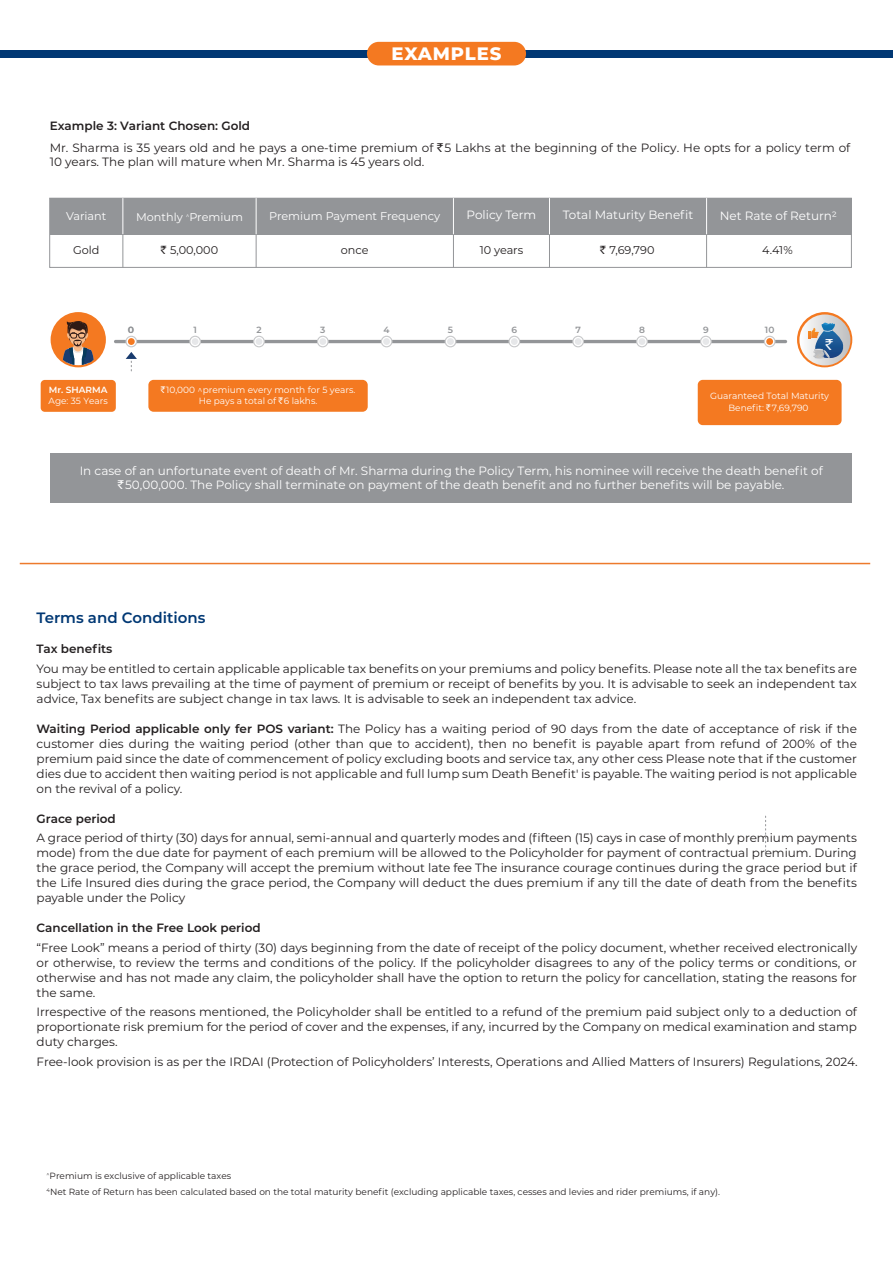
<style>
.page{position:relative;width:893px;height:1263px;background:#fff}
.page>*{position:absolute;margin:0;border:0;box-sizing:border-box;transform-origin:0 0}
.t1{font:800 18px "Montserrat";letter-spacing:.05em;color:#fff}
.t2{font:600 15px "Montserrat";color:#013874}
.t3{font:15px "Rupee Foradian";color:#fff}
.t4{font:12px/15px "Montserrat";color:#231f20;text-align:justify}
.t5{font:12px/14.4px "Montserrat";color:#fff;text-align:center}
.t6{font:600 12px "Montserrat";color:#231f20}
.t7{font:11.25px "Montserrat";color:#fff}
.t8{font:11.25px "Montserrat";color:#231f20}
.t9{font:9px/15.3px "Montserrat";color:#231f20}
.t10{font:9px/11.9px "Montserrat";color:#fff;text-align:center}
.t11{font:600 9px "Montserrat";color:#939598}
.t12{font:600 9px "Montserrat";color:#fff}
.s1{font-weight:600}
.s2{font-family:"Rupee Foradian"}
</style>
<div class="page">
<hr style="left:20px;top:563px;width:850px;height:1px;background:#ed7a2c">
<div style="left:0;top:50px;width:893px;height:7px;background:#013874"></div>
<div style="left:367px;top:42px;width:159px;height:23px;background:#f47921;border-radius:12px"></div>
<svg style="left:765px;top:816px;width:1px;height:38px"></svg>
<div style="left:51px;top:453px;width:801px;height:50px;background:#939598"></div>
<div style="left:49px;top:198px;width:803px;height:70px;border:1px solid #939598"></div>
<div style="left:50px;top:198px;width:801px;height:36px;background:#939598"></div>
<hr style="left:122px;top:198px;width:1px;height:36px;background:#fff">
<hr style="left:122px;top:234px;width:1px;height:33px;background:#939598">
<hr style="left:256px;top:234px;width:1px;height:33px;background:#939598">
<hr style="left:453px;top:234px;width:1px;height:33px;background:#939598">
<hr style="left:549px;top:234px;width:1px;height:33px;background:#939598">
<hr style="left:706px;top:234px;width:1px;height:33px;background:#939598">
<hr style="left:256px;top:198px;width:1px;height:36px;background:#fff">
<hr style="left:453px;top:198px;width:1px;height:36px;background:#fff">
<hr style="left:549px;top:198px;width:1px;height:36px;background:#fff">
<hr style="left:706px;top:198px;width:1px;height:36px;background:#fff">
<div style="left:41px;top:380px;width:75px;height:32px;background:#f47921;border-radius:4px"></div>
<div style="left:698px;top:380px;width:144px;height:45px;background:#f47921;border-radius:5px"></div>
<div style="left:148px;top:380px;width:220px;height:32px;background:#f47921;border-radius:5px"></div>
<svg style="left:797px;top:312px;width:55px;height:55px"></svg>
<svg style="left:799px;top:314px;width:51px;height:51px"></svg>
<svg style="left:808px;top:323px;width:38px;height:36px"></svg>
<div style="left:51px;top:312px;width:55px;height:55px;background:#f47921;border-radius:50%"></div>
<svg style="left:61px;top:321px;width:35px;height:44px"></svg>
<hr style="left:114px;top:340px;width:673px;height:3px;background:#939598;border-radius:2px">
<svg style="left:126px;top:336px;width:11px;height:11px"></svg>
<div style="left:125px;top:336px;width:12px;height:11px;border:1px solid #c7c8ca;border-radius:50%"></div>
<div style="left:128px;top:338px;width:7px;height:7px;background:#f47921;border-radius:50%"></div>
<div style="left:189px;top:336px;width:12px;height:11px;border:1px solid #c7c8ca;border-radius:50%"></div>
<div style="left:192px;top:338px;width:7px;height:7px;background:#e6e7e9;border-radius:50%"></div>
<svg style="left:254px;top:336px;width:10px;height:11px"></svg>
<div style="left:253px;top:336px;width:12px;height:11px;border:1px solid #c7c8ca;border-radius:50%"></div>
<div style="left:256px;top:338px;width:6px;height:7px;background:#e6e7e9;border-radius:50%"></div>
<div style="left:317px;top:336px;width:12px;height:11px;border:1px solid #c7c8ca;border-radius:50%"></div>
<div style="left:319px;top:338px;width:7px;height:7px;background:#e6e7e9;border-radius:50%"></div>
<div style="left:381px;top:336px;width:11px;height:11px;background:#f8f9f9;border-radius:50%"></div>
<div style="left:381px;top:336px;width:11px;height:11px;border:1px solid #c7c8ca;border-radius:50%"></div>
<div style="left:383px;top:338px;width:7px;height:7px;background:#e6e7e9;border-radius:50%"></div>
<div style="left:445px;top:336px;width:11px;height:11px;background:#f8f8f9;border-radius:50%"></div>
<div style="left:445px;top:336px;width:11px;height:11px;border:1px solid #c7c8ca;border-radius:50%"></div>
<div style="left:447px;top:338px;width:7px;height:7px;background:#e6e7e9;border-radius:50%"></div>
<div style="left:508px;top:336px;width:12px;height:11px;border:1px solid #c7c8ca;border-radius:50%"></div>
<div style="left:511px;top:338px;width:7px;height:7px;background:#e6e7e9;border-radius:50%"></div>
<div style="left:572px;top:336px;width:12px;height:11px;border:1px solid #c7c8ca;border-radius:50%"></div>
<div style="left:575px;top:338px;width:7px;height:7px;background:#e6e7e9;border-radius:50%"></div>
<svg style="left:637px;top:336px;width:10px;height:11px"></svg>
<div style="left:636px;top:336px;width:12px;height:11px;border:1px solid #c7c8ca;border-radius:50%"></div>
<div style="left:639px;top:338px;width:6px;height:7px;background:#e6e7e9;border-radius:50%"></div>
<div style="left:700px;top:336px;width:12px;height:11px;border:1px solid #c7c8ca;border-radius:50%"></div>
<div style="left:702px;top:338px;width:7px;height:7px;background:#e6e7e9;border-radius:50%"></div>
<div style="left:764px;top:336px;width:11px;height:11px;border:1px solid #c7c8ca;border-radius:50%"></div>
<div style="left:766px;top:338px;width:7px;height:7px;background:#f47921;border-radius:50%"></div>
<svg style="left:126px;top:352px;width:11px;height:20px"></svg>
<h1 class="t1" style="left:391px;top:41px;width:111px">EXAMPLES</h1>
<p class="t4" style="left:50px;top:114px;width:802px;line-height:21.9px"><span class="s1">Example 3: Variant Chosen: Gold<br></span>Mr. Sharma is 35 years old and he pays a one-time premium of <span class="s2">`</span>5 Lakhs at the beginning of the Policy. He opts for a policy term of</p>
<p class="t4" style="left:50px;top:154px;width:376px">10 years. The plan will mature when Mr. Sharma is 45 years old.</p>
<p class="t7" style="left:66px;top:208px;width:42px">Variant</p>
<p class="t5" style="left:467px;top:207px;width:71px">Policy Term</p>
<p class="t5" style="left:563px;top:207px;width:132px">Total Maturity Benefit</p>
<p class="t5" style="left:720px;top:208px;width:119px">Net Rate of Return2</p>
<p class="t8" style="left:73px;top:242px;width:28px">Gold</p>
<p class="t8" style="left:161px;top:242px;width:59px"><span class="s2">`</span> 5,00,000</p>
<p class="t8" style="left:341px;top:242px;width:29px">once</p>
<p class="t8" style="left:480px;top:242px;width:45px">10 years</p>
<p class="t7" style="left:136px;top:210px;width:108px">Monthly <sup>^</sup>Premium</p>
<p class="t7" style="left:269px;top:208px;width:172px">Premium Payment Frequency</p>
<p class="t8" style="left:600px;top:242px;width:56px"><span class="s2">`</span> 7,69,790</p>
<p class="t8" style="left:762px;top:242px;width:32px">4.41%</p>
<p class="t11" style="left:128px;top:323px;width:8px">0</p>
<p class="t11" style="left:193px;top:323px;width:5px">1</p>
<p class="t11" style="left:256px;top:323px;width:7px">2</p>
<p class="t11" style="left:320px;top:323px;width:7px">3</p>
<p class="t11" style="left:384px;top:323px;width:8px">4</p>
<p class="t11" style="left:448px;top:323px;width:7px">5</p>
<p class="t11" style="left:511px;top:323px;width:7px">6</p>
<p class="t11" style="left:575px;top:323px;width:7px">7</p>
<p class="t11" style="left:639px;top:323px;width:7px">8</p>
<p class="t11" style="left:703px;top:323px;width:7px">9</p>
<p class="t11" style="left:765px;top:323px;width:11px">10</p>
<p class="t3" style="left:825px;top:336px;width:9px">`</p>
<p class="t10" style="left:161px;top:384px;width:196px;line-height:10.8px"><span class="s2">`</span>10,000 ^premium every month for 5 years.<br>He pays a total of <span class="s2">`</span>6 lakhs.</p>
<p class="t12" style="left:49px;top:383px;width:60px">Mr. SHARMA</p>
<p class="t10" style="left:49px;top:395px;width:61px">Age: 35 Years</p>
<p class="t10" style="left:710px;top:390px;width:121px">Guaranteed Total Maturity<br>Benefit: <span class="s2">`</span>7,69,790</p>
<p class="t5" style="left:80px;top:463px;width:745px">In case of an unfortunate event of death of Mr. Sharma during the Policy Term, his nominee will receive the death benefit of <span class="s2">`</span>50,00,000. The Policy shall terminate on payment of the death benefit and no further benefits will be payable.</p>
<p class="t2" style="left:37px;top:607px;width:170px">Terms and Conditions</p>
<p class="t6" style="left:37px;top:640px;width:77px">Tax benefits</p>
<p class="t4" style="left:37px;top:661px;width:822px">You may be entitled to certain applicable applicable tax benefits on your premiums and policy benefits. Please note all the tax benefits are subject to tax laws prevailing at the time of payment of premium or receipt of benefits by you. It is advisable to seek an independent tax advice, Tax benefits are subject change in tax laws. It is advisable to seek an independent tax advice.</p>
<p class="t4" style="left:37px;top:721px;width:822px"><span class="s1">Waiting Period applicable only fer POS variant:</span> The Policy has a waiting period of 90 days from the date of acceptance of risk if the customer dies during the waiting period (other than que to accident), then no benefit is payable apart from refund of 200% of the premium paid since the date of commencement of policy excluding boots and service tax, any other cess Please note that if the customer dies due to accident then waiting period is not applicable and full lump sum Death Benefit' is payable. The waiting period is not applicable on the revival of a policy.</p>
<p class="t6" style="left:37px;top:810px;width:81px">Grace period</p>
<p class="t4" style="left:37px;top:830px;width:822px">A grace period of thirty (30) days for annual, semi-annual and quarterly modes and (fifteen (15) cays in case of monthly premium payments mode) from the due date for payment of each premium will be allowed to the Policyholder for payment of contractual premium. During the grace period, the Company will accept the premium without late fee The insurance courage continues during the grace period but if the Life Insured dies during the grace period, the Company will deduct the dues premium if any till the date of death from the benefits payable under the Policy</p>
<p class="t6" style="left:37px;top:919px;width:226px">Cancellation in the Free Look period</p>
<p class="t4" style="left:37px;top:940px;width:822px">“Free Look” means a period of thirty (30) days beginning from the date of receipt of the policy document, whether received electronically or otherwise, to review the terms and conditions of the policy. If the policyholder disagrees to any of the policy terms or conditions, or otherwise and has not made any claim, the policyholder shall have the option to return the policy for cancellation, stating the reasons for the same.</p>
<p class="t4" style="left:37px;top:1004px;width:822px">Irrespective of the reasons mentioned, the Policyholder shall be entitled to a refund of the premium paid subject only to a deduction of proportionate risk premium for the period of cover and the expenses, if any, incurred by the Company on medical examination and stamp duty charges.</p>
<p class="t4" style="left:37px;top:1054px;width:823px">Free-look provision is as per the IRDAI (Protection of Policyholders’ Interests, Operations and Allied Matters of Insurers) Regulations, 2024.</p>
<p class="t9" style="left:47px;top:1168px;width:675px"><sup>^</sup>Premium is exclusive of applicable taxes<br><sup>4</sup>Net Rate of Return has been calculated based on the total maturity benefit (excluding applicable taxes, cesses and levies and rider premiums, if any).</p>
</div>
